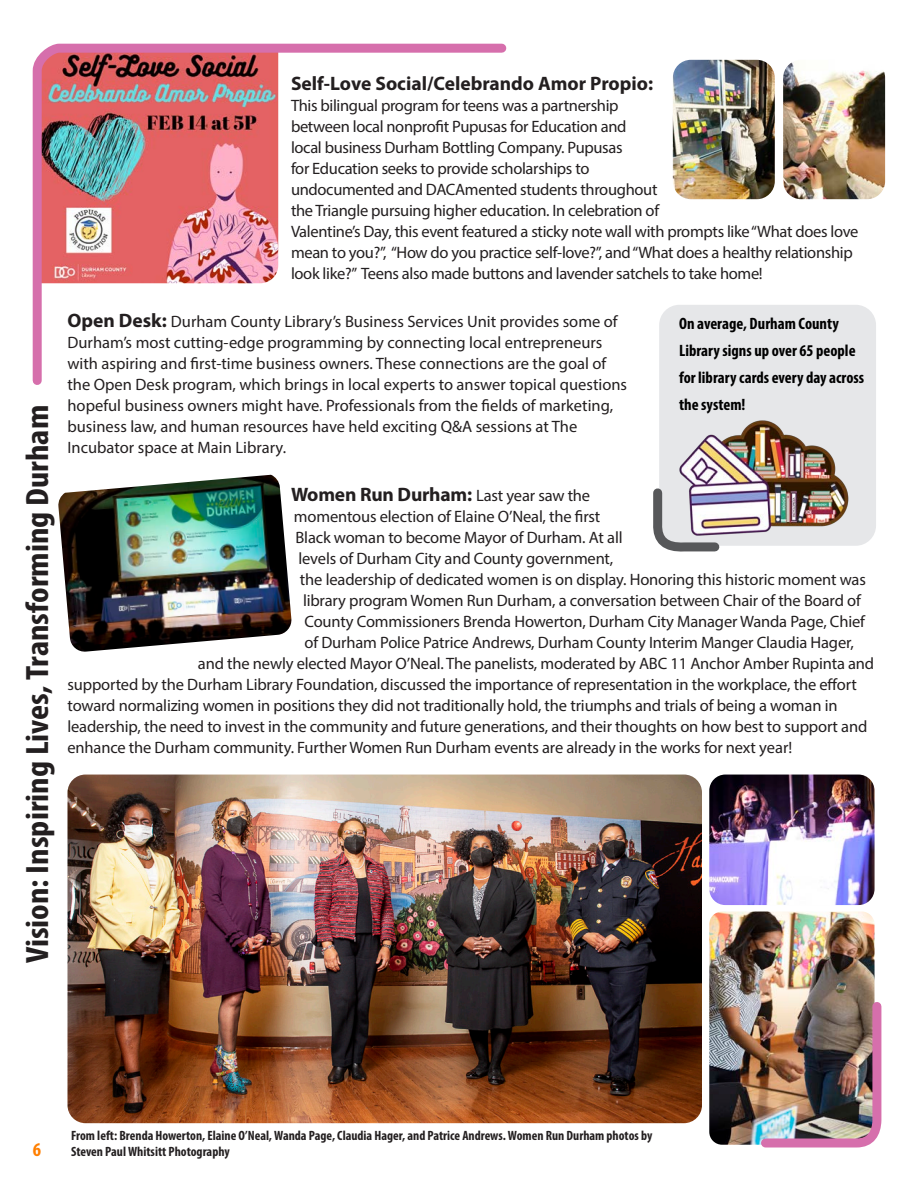
<style>
.page{position:relative;width:918px;height:1188px;background:#fff}
.page>*{position:absolute;margin:0;border:0;box-sizing:border-box;transform-origin:0 0}
.t1{font:700 condensed 32.4px "Myriad Pro";color:#231f20;scale:1.11 1}
.t2{font:700 19.5px "Myriad Pro";color:#231f20}
.t3{font:700 condensed 19.5px "Myriad Pro";color:#ff7f00}
.t4{font:16.5px/21px "Myriad Pro";letter-spacing:-.01em;color:#231f20}
.t5{font:700 condensed 16.5px/27px "Myriad Pro";color:#000}
.t6{font:700 condensed 13.5px/16.2px "Myriad Pro";color:#231f20}
.s1{font-weight:700;font-size:19.5px}
.s2{font-weight:400;font-size:16.5px}
</style>
<div class="page">
<img style="left:68px;top:775px;width:634px;height:348px">
<img style="left:709px;top:775px;width:166px;height:130px">
<img style="left:709px;top:912px;width:166px;height:233px">
<img style="left:673px;top:60px;width:102px;height:139px">
<img style="left:783px;top:62px;width:102px;height:137px">
<img style="left:58px;top:475px;width:234px;height:177px">
<img style="left:757px;top:997px;width:125px;height:151px">
<svg style="left:32px;top:43px;width:475px;height:342px"></svg>
<div style="left:659px;top:305px;width:217px;height:241px;background:#e6e7e9;border-radius:20px"></div>
<svg style="left:653px;top:488px;width:67px;height:64px"></svg>
<img style="left:672px;top:420px;width:177px;height:118px">
<p class="t1" style="left:17px;top:963px;width:505px;rotate:-90deg">Vision: Inspiring Lives, Transforming Durham</p>
<p class="t2" style="left:291px;top:71px;width:364px">Self-Love Social/Celebrando Amor Propio:</p>
<p class="t4" style="left:291px;top:95px;width:569px">This bilingual program for teens was a partnership<br>between local nonprofit Pupusas for Education and<br>local business Durham Bottling Company. Pupusas<br>for Education seeks to provide scholarships to<br>undocumented and DACAmented students throughout<br>the Triangle pursuing higher education. In celebration of<br>Valentine’s Day, this event featured a sticky note wall with prompts like “What does love mean to you?”, “How do you practice self-love?”, and “What does a healthy relationship look like?” Teens also made buttons and lavender satchels to take home!</p>
<p class="t4" style="left:68px;top:311px;width:561px"><span class="s1">Open Desk:</span> Durham County Library’s Business Services Unit provides some of Durham’s most cutting-edge programming by connecting local entrepreneurs with aspiring and first-time business owners. These connections are the goal of the Open Desk program, which brings in local experts to answer topical questions hopeful business owners might have. Professionals from the fields of marketing, business law, and human resources have held exciting Q&amp;A sessions at The Incubator space at Main Library.</p>
<p class="t2" style="left:291px;top:482px;width:301px">Women Run Durham: <span class="s2">Last year saw the</span></p>
<p class="t4" style="left:294px;top:506px;width:308px">momentous election of Elaine O’Neal, the first</p>
<p class="t4" style="left:295px;top:527px;width:329px">Black woman to become Mayor of Durham. At all</p>
<p class="t4" style="left:298px;top:548px;width:316px">levels of Durham City and County government,</p>
<p class="t4" style="left:300px;top:569px;width:567px">the leadership of dedicated women is on display. Honoring this historic moment was</p>
<p class="t4" style="left:303px;top:590px;width:559px">library program Women Run Durham, a conversation between Chair of the Board of</p>
<p class="t4" style="left:305px;top:611px;width:562px">County Commissioners Brenda Howerton, Durham City Manager Wanda Page, Chief</p>
<p class="t4" style="left:305px;top:632px;width:551px">of Durham Police Patrice Andrews, Durham County Interim Manger Claudia Hager,</p>
<p class="t4" style="left:198px;top:653px;width:678px">and the newly elected Mayor O’Neal. The panelists, moderated by ABC 11 Anchor Amber Rupinta and</p>
<p class="t4" style="left:67px;top:674px;width:791px">supported by the Durham Library Foundation, discussed the importance of representation in the workplace, the effort</p>
<p class="t4" style="left:67px;top:695px;width:772px">toward normalizing women in positions they did not traditionally hold, the triumphs and trials of being a woman in</p>
<p class="t4" style="left:67px;top:716px;width:801px">leadership, the need to invest in the community and future generations, and their thoughts on how best to support and</p>
<p class="t4" style="left:67px;top:737px;width:726px">enhance the Durham community. Further Women Run Durham events are already in the works for next year!</p>
<p class="t5" style="left:679px;top:310px;width:187px">On average, Durham County<br>Library signs up over 65 people for library cards every day across the system!</p>
<p class="t3" style="left:33px;top:1137px;width:10px">6</p>
<p class="t6" style="left:71px;top:1127px;width:583px">From left: Brenda Howerton, Elaine O’Neal, Wanda Page, Claudia Hager, and Patrice Andrews. Women Run Durham photos by<br>Steven Paul Whitsitt Photography</p>
</div>
